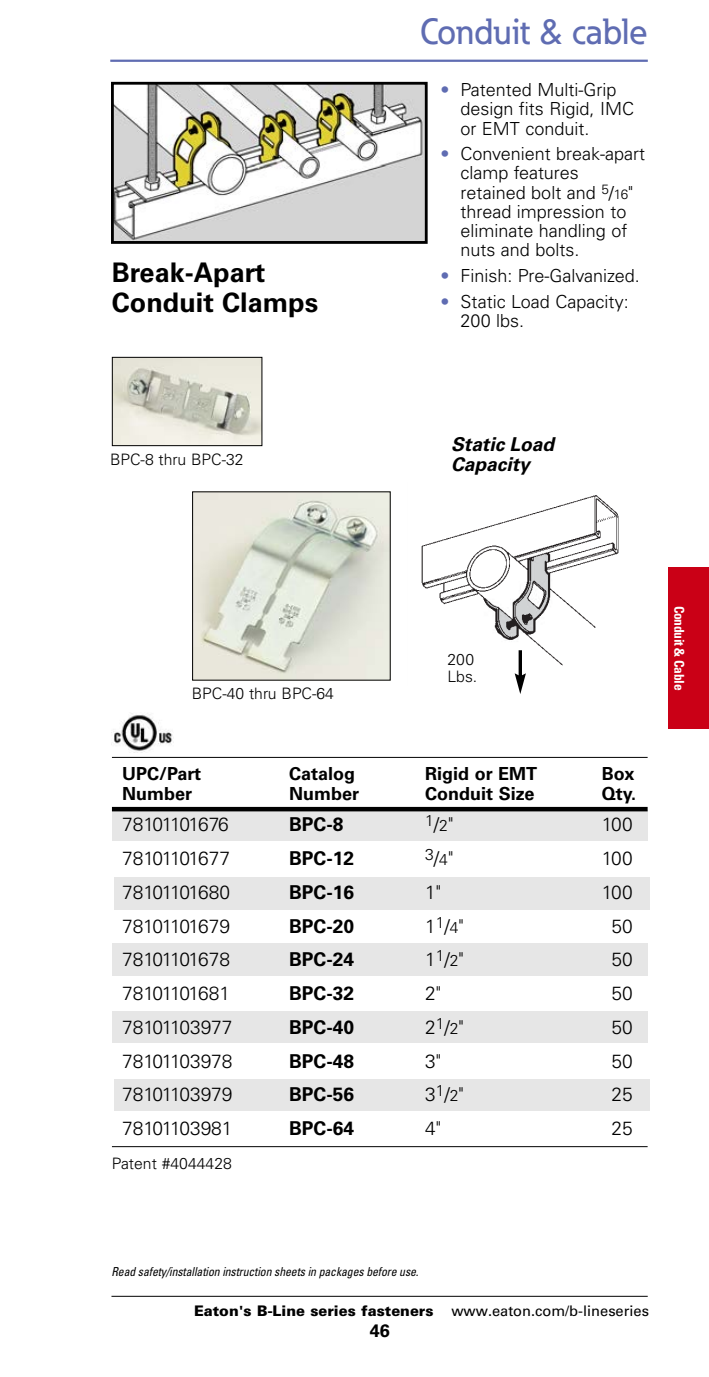
<style>
.page{position:relative;width:709px;height:1377px;background:#fff}
.page>*{position:absolute;margin:0;border:0;box-sizing:border-box;transform-origin:0 0}
.t1{font:500 36px "Eaton";color:#5f6cb2}
.t2{font:700 27px/29.2px "Univers LT Std";color:#000}
.t3{font:300 19.12px "Univers LT Std";color:#000}
.t4{font:700 19.12px "Univers LT Std";color:#000}
.t5{font:300 19.12px "Univers LT Std";letter-spacing:-.06em;color:#000}
.t6{font:italic 700 19.12px/20.2px "Univers LT Std";color:#000}
.t7{font:300 19.12px "Univers LT Std";letter-spacing:-.075em;color:#000}
.t8{font:300 18px/19.1px "Univers LT Std";color:#000}
.t9{font:700 18px "Univers LT Std";color:#000}
.t10{font:300 15.75px/16.9px "Univers LT Std";color:#000}
.t11{font:900 14.62px "Univers LT Std";color:#000}
.t12{font:700 condensed 13.5px "Univers LT Std";letter-spacing:-.02em;color:#fff}
.t13{font:italic condensed 12.38px "Univers LT Std";letter-spacing:-.01em;color:#000;scale:.95 1}
.s1{color:#5f6cb2}
.s2{font-size:13.5px}
.s3{font-size:19.12px}
.s4{font-size:15.75px}
.s5{font-weight:400}
</style>
<div class="page">
<hr style="left:110px;top:60px;width:538px;height:2px;background:#5f6cb2">
<div style="left:668px;top:567px;width:41px;height:162px;background:#ca0016"></div>
<hr style="left:111px;top:1296px;width:537px;height:1px;background:#000">
<img style="left:115px;top:86px;width:308px;height:154px">
<div style="left:111px;top:82px;width:316px;height:162px;border:3px solid #000"></div>
<img style="left:114px;top:359px;width:146px;height:85px">
<div style="left:112px;top:357px;width:150px;height:89px;border:1px solid #000"></div>
<img style="left:194px;top:494px;width:194px;height:184px">
<img style="left:421px;top:495px;width:198px;height:179px">
<svg style="left:518px;top:650px;width:4px;height:23px"></svg>
<svg style="left:515px;top:673px;width:11px;height:21px"></svg>
<div style="left:445px;top:651px;width:61px;height:51px;background:#fff"></div>
<div style="left:112px;top:810px;width:535px;height:30px;background:#e6e6e6"></div>
<div style="left:112px;top:943px;width:535px;height:33px;background:#e6e6e6"></div>
<div style="left:114px;top:877px;width:536px;height:32px;background:#e6e6e6"></div>
<div style="left:112px;top:1012px;width:535px;height:31px;background:#e6e6e6"></div>
<div style="left:114px;top:1079px;width:536px;height:32px;background:#e6e6e6"></div>
<hr style="left:112px;top:807px;width:535px;height:4px;background:#000">
<hr style="left:112px;top:757px;width:535px;height:1px;background:#000">
<hr style="left:112px;top:1146px;width:535px;height:1px;background:#000">
<img style="left:111px;top:713px;width:63px;height:40px">
<h2 class="t2" style="left:112px;top:261px;width:208px">Break-Apart<br>Conduit Clamps</h2>
<p class="t10" style="left:110px;top:453px;width:135px">BPC-8 thru BPC-32</p>
<h1 class="t1" style="left:420px;top:19px;width:229px">Conduit &amp; cable</h1>
<p class="t8" style="left:460px;top:82px;width:175px;text-indent:-20px"><span class="s1">•</span> Patented Multi-Grip design fits Rigid, IMC or EMT conduit.</p>
<p class="t8" style="left:460px;top:146px;width:186px;text-indent:-20px"><span class="s1">•</span> Convenient break-apart clamp features retained bolt and <sup>5</sup>/<span class="s2">16</span>" thread impression to eliminate handling of nuts and bolts.</p>
<p class="t8" style="left:440px;top:268px;width:201px"><span class="s1">•</span> Finish: Pre-Galvanized.</p>
<p class="t8" style="left:460px;top:293px;width:170px;text-indent:-20px"><span class="s1">•</span> Static Load Capacity:<br>200 lbs.</p>
<p class="t6" style="left:451px;top:436px;width:105px">Static Load<br>Capacity</p>
<p class="t10" style="left:192px;top:687px;width:144px">BPC-40 thru BPC-64</p>
<p class="t10" style="left:447px;top:652px;width:31px">200<br>Lbs.</p>
<p class="t9" style="left:122px;top:767px;width:80px">UPC/Part</p>
<p class="t9" style="left:289px;top:767px;width:68px">Catalog</p>
<p class="t9" style="left:425px;top:767px;width:114px">Rigid or EMT</p>
<p class="t9" style="left:602px;top:767px;width:34px">Box</p>
<p class="t9" style="left:122px;top:787px;width:72px">Number</p>
<p class="t9" style="left:289px;top:787px;width:72px">Number</p>
<p class="t9" style="left:425px;top:787px;width:111px">Conduit Size</p>
<p class="t9" style="left:602px;top:787px;width:36px">Qty.</p>
<p class="t7" style="left:122px;top:818px;width:108px">78101101676</p>
<p class="t4" style="left:289px;top:818px;width:56px">BPC-8</p>
<p class="t10" style="left:425px;top:816px;width:30px">1<span class="s3">/</span>2<span class="s3">"</span></p>
<p class="t3" style="left:602px;top:818px;width:32px">100</p>
<p class="t5" style="left:122px;top:851px;width:110px">78101101677</p>
<p class="t4" style="left:289px;top:851px;width:66px">BPC-12</p>
<p class="t10" style="left:425px;top:850px;width:30px">3<span class="s3">/</span>4<span class="s3">"</span></p>
<p class="t3" style="left:602px;top:851px;width:32px">100</p>
<p class="t5" style="left:122px;top:885px;width:110px">78101101680</p>
<p class="t4" style="left:289px;top:885px;width:66px">BPC-16</p>
<p class="t3" style="left:425px;top:885px;width:17px">1"</p>
<p class="t3" style="left:602px;top:885px;width:32px">100</p>
<p class="t5" style="left:122px;top:919px;width:110px">78101101679</p>
<p class="t4" style="left:289px;top:919px;width:66px">BPC-20</p>
<p class="t3" style="left:425px;top:919px;width:40px">1<sup>1</sup>/<span class="s4">4</span>"</p>
<p class="t3" style="left:611px;top:919px;width:23px">50</p>
<p class="t5" style="left:122px;top:953px;width:110px">78101101678</p>
<p class="t4" style="left:289px;top:953px;width:66px">BPC-24</p>
<p class="t3" style="left:425px;top:953px;width:40px">1<sup>1</sup>/<span class="s4">2</span>"</p>
<p class="t3" style="left:611px;top:953px;width:23px">50</p>
<p class="t5" style="left:122px;top:986px;width:110px">78101101681</p>
<p class="t4" style="left:289px;top:986px;width:66px">BPC-32</p>
<p class="t3" style="left:425px;top:986px;width:17px">2"</p>
<p class="t3" style="left:611px;top:986px;width:23px">50</p>
<p class="t3" style="left:122px;top:1020px;width:112px">78101103977</p>
<p class="t4" style="left:289px;top:1020px;width:66px">BPC-40</p>
<p class="t3" style="left:425px;top:1020px;width:40px">2<sup>1</sup>/<span class="s4">2</span>"</p>
<p class="t3" style="left:611px;top:1020px;width:23px">50</p>
<p class="t3" style="left:122px;top:1054px;width:112px">78101103978</p>
<p class="t4" style="left:289px;top:1054px;width:66px">BPC-48</p>
<p class="t3" style="left:425px;top:1054px;width:17px">3"</p>
<p class="t3" style="left:611px;top:1054px;width:23px">50</p>
<p class="t3" style="left:122px;top:1088px;width:112px">78101103979</p>
<p class="t4" style="left:289px;top:1088px;width:66px">BPC-56</p>
<p class="t3" style="left:425px;top:1088px;width:40px">3<sup>1</sup>/<span class="s4">2</span>"</p>
<p class="t3" style="left:611px;top:1088px;width:23px">25</p>
<p class="t3" style="left:122px;top:1121px;width:112px">78101103981</p>
<p class="t4" style="left:289px;top:1121px;width:66px">BPC-64</p>
<p class="t3" style="left:425px;top:1121px;width:17px">4"</p>
<p class="t3" style="left:611px;top:1121px;width:23px">25</p>
<p class="t10" style="left:112px;top:1156px;width:121px">Patent #4044428</p>
<p class="t12" style="left:684px;top:606px;width:86px;rotate:90deg">Conduit &amp; Cable</p>
<p class="t13" style="left:111px;top:1267px;width:325px">Read safety/installation instruction sheets in packages before use.</p>
<p class="t11" style="left:194px;top:1305px;width:456px">Eaton's B-Line series fasteners <span class="s5">www.eaton.com/b-lineseries</span></p>
<p class="t9" style="left:370px;top:1324px;width:22px">46</p>
</div>
